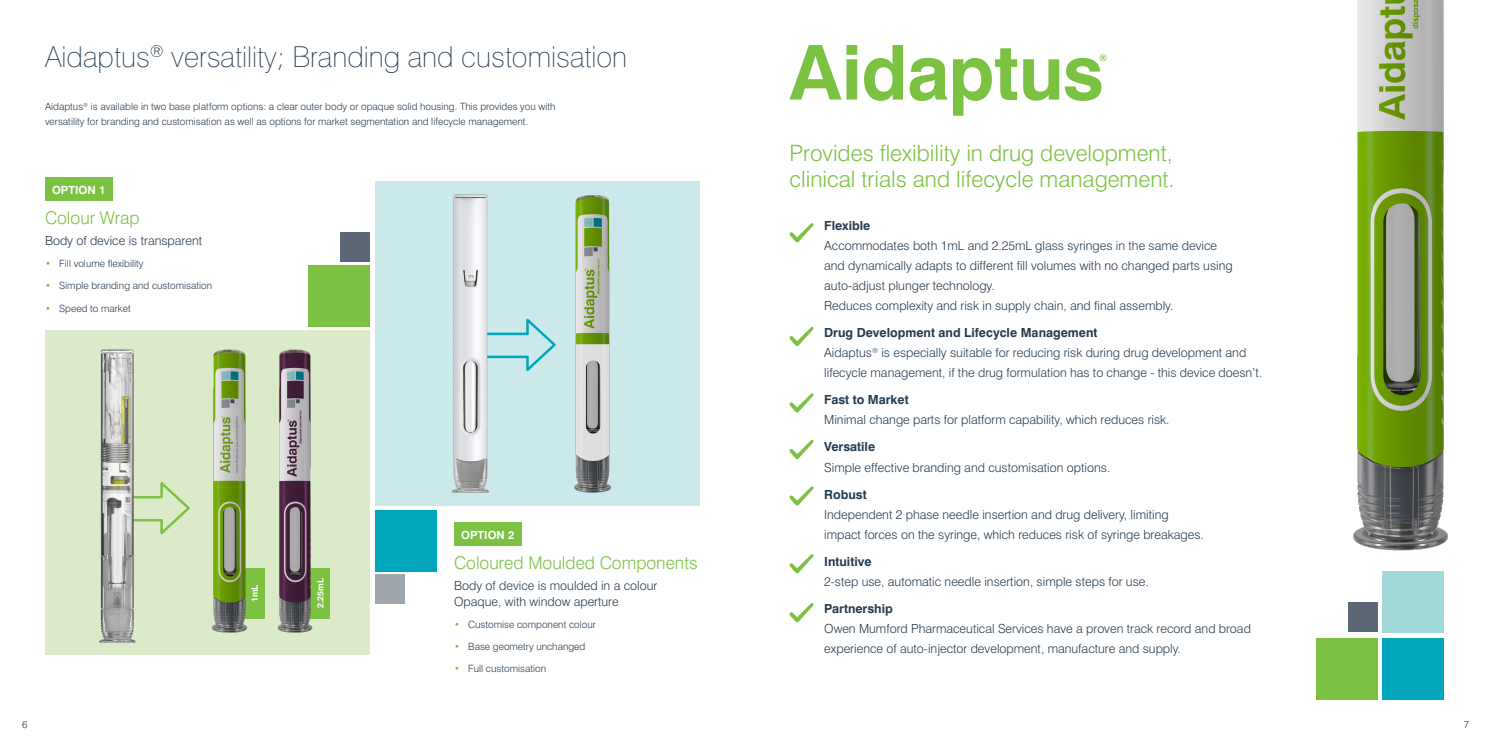
<style>
.page{position:relative;width:1489px;height:745px;background:#fff}
.page>*{position:absolute;margin:0;border:0;box-sizing:border-box;transform-origin:0 0}
.t1{font:100 28.75px "Swiss 721 BT";color:#253b4e}
.body_copy{font:300 22.5px/26.2px "Swiss 721 BT";color:#7bc142}
.body_copy-2{font:300 17.5px "Swiss 721 BT";color:#7bc142}
.body_copy-3{font:300 12.5px/20px "Swiss 721 BT";color:#253b4e}
.body_copy-4{font:700 11.25px "Swiss 721 BT";color:#fff}
.body_copy-5{font:300 10px/15px "Swiss 721 BT";color:#253b4e}
.body_copy-6{font:700 8.75px "Swiss 721 BT";letter-spacing:-.01em;color:#fff}
.s1{font-weight:400;color:#7bc142}
.s2{font-weight:700}
</style>
<div class="page">
<div style="left:1382px;top:638px;width:61px;height:61px;background:#00a6b9"></div>
<div style="left:1315px;top:638px;width:62px;height:61px;background:#7bc142"></div>
<div style="left:1382px;top:571px;width:61px;height:61px;background:#a2dadc"></div>
<div style="left:1347px;top:602px;width:30px;height:29px;background:#5b6676"></div>
<div style="left:375px;top:509px;width:61px;height:61px;background:#00a6b9"></div>
<div style="left:308px;top:265px;width:61px;height:61px;background:#7bc142"></div>
<div style="left:45px;top:330px;width:324px;height:324px;background:#dbebca"></div>
<div style="left:375px;top:181px;width:324px;height:324px;background:#cbe9eb"></div>
<div style="left:340px;top:232px;width:29px;height:30px;background:#5b6676"></div>
<div style="left:375px;top:574px;width:29px;height:29px;background:#9fa6ac"></div>
<svg style="left:513px;top:318px;width:43px;height:53px"></svg>
<svg style="left:789px;top:45px;width:68px;height:54px"></svg>
<svg style="left:864px;top:45px;width:242px;height:71px"></svg>
<div style="left:303px;top:567px;width:27px;height:51px;background:#7bc142"></div>
<div style="left:238px;top:567px;width:26px;height:51px;background:#7bc142"></div>
<img style="left:219px;top:349px;width:31px;height:284px">
<img style="left:277px;top:349px;width:38px;height:284px">
<img style="left:568px;top:195px;width:46px;height:311px">
<img style="left:429px;top:194px;width:84px;height:312px">
<img style="left:45px;top:349px;width:174px;height:306px">
<svg style="left:789px;top:223px;width:24px;height:19px"></svg>
<svg style="left:789px;top:327px;width:24px;height:19px"></svg>
<svg style="left:789px;top:393px;width:24px;height:19px"></svg>
<svg style="left:789px;top:440px;width:24px;height:19px"></svg>
<svg style="left:789px;top:486px;width:24px;height:19px"></svg>
<svg style="left:789px;top:554px;width:24px;height:19px"></svg>
<svg style="left:789px;top:603px;width:24px;height:19px"></svg>
<div style="left:45px;top:177px;width:67px;height:24px;background:#7bc142"></div>
<div style="left:454px;top:522px;width:67px;height:23px;background:#7bc142"></div>
<img style="left:1347px;top:0;width:101px;height:608px">
<p class="t1" style="left:45px;top:39px;width:583px">Aidaptus<sup>®</sup> versatility; Branding and customisation</p>
<p class="body_copy-5" style="left:45px;top:99px;width:512px">Aidaptus<sup>®</sup> is available in two base platform options: a clear outer body or opaque solid housing. This provides you with versatility for branding and customisation as well as options for market segmentation and lifecycle management.</p>
<p class="body_copy-4" style="left:52px;top:183px;width:55px">OPTION 1</p>
<p class="body_copy-2" style="left:45px;top:207px;width:96px">Colour Wrap</p>
<p class="body_copy-3" style="left:45px;top:230px;width:159px">Body of device is transparent</p>
<p class="body_copy-5" style="left:45px;top:256px;width:100px"><span class="s1">•</span> Fill volume flexibility</p>
<p class="body_copy-5" style="left:45px;top:278px;width:169px"><span class="s1">•</span> Simple branding and customisation</p>
<p class="body_copy-5" style="left:45px;top:300px;width:87px"><span class="s1">•</span> Speed to market</p>
<p class="body_copy-5" style="left:22px;top:716px;width:7px">6</p>
<p class="body_copy-6" style="left:249px;top:601px;width:19px;rotate:-90deg">1mL</p>
<p class="body_copy-6" style="left:315px;top:607px;width:31px;rotate:-90deg">2.25mL</p>
<p class="body_copy-4" style="left:461px;top:527px;width:55px">OPTION 2</p>
<p class="body_copy-2" style="left:454px;top:551px;width:245px">Coloured Moulded Components</p>
<p class="body_copy-3" style="left:454px;top:575px;width:205px">Body of device is moulded in a colour</p>
<p class="body_copy-3" style="left:454px;top:591px;width:166px">Opaque, with window aperture</p>
<p class="body_copy-5" style="left:454px;top:616px;width:143px"><span class="s1">•</span> Customise component colour</p>
<p class="body_copy-5" style="left:454px;top:638px;width:133px"><span class="s1">•</span> Base geometry unchanged</p>
<p class="body_copy-5" style="left:454px;top:660px;width:93px"><span class="s1">•</span> Full customisation</p>
<p class="body_copy" style="left:789px;top:139px;width:386px">Provides flexibility in drug development, clinical trials and lifecycle management.</p>
<p class="body_copy-3" style="left:824px;top:215px;width:410px"><span class="s2">Flexible<br></span>Accommodates both 1mL and 2.25mL glass syringes in the same device and dynamically adapts to different fill volumes with no changed parts using auto-adjust plunger technology.<br>Reduces complexity and risk in supply chain, and final assembly.</p>
<p class="body_copy-3" style="left:824px;top:322px;width:439px"><span class="s2">Drug Development and Lifecycle Management<br></span>Aidaptus<sup>®</sup> is especially suitable for reducing risk during drug development and lifecycle management, if the drug formulation has to change - this device doesn’t.</p>
<p class="body_copy-3" style="left:824px;top:389px;width:347px"><span class="s2">Fast to Market<br></span>Minimal change parts for platform capability, which reduces risk.</p>
<p class="body_copy-3" style="left:824px;top:436px;width:287px"><span class="s2">Versatile<br></span>Simple effective branding and customisation options.</p>
<p class="body_copy-3" style="left:824px;top:483px;width:381px"><span class="s2">Robust<br></span>Independent 2 phase needle insertion and drug delivery, limiting impact forces on the syringe, which reduces risk of syringe breakages.</p>
<p class="body_copy-3" style="left:824px;top:551px;width:326px"><span class="s2">Intuitive<br></span>2-step use, automatic needle insertion, simple steps for use.</p>
<p class="body_copy-3" style="left:824px;top:598px;width:428px"><span class="s2">Partnership<br></span>Owen Mumford Pharmaceutical Services have a proven track record and broad experience of auto-injector development, manufacture and supply.</p>
<p class="body_copy-5" style="left:1463px;top:716px;width:7px">7</p>
</div>
